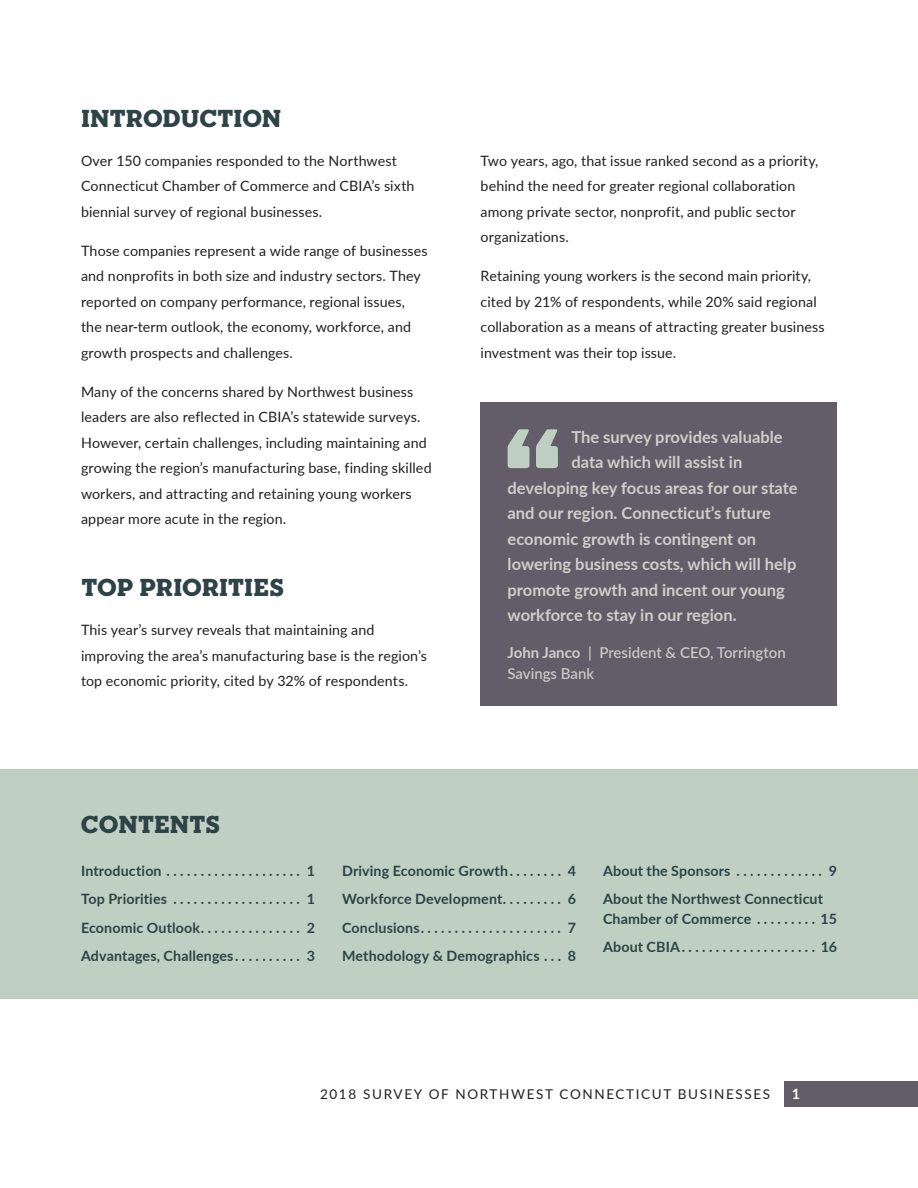
<style>
.page{position:relative;width:918px;height:1188px;background:#fff}
.page>*{position:absolute;margin:0;border:0;box-sizing:border-box;transform-origin:0 0}
.t1{font:900 23.25px "Sonder Slab";letter-spacing:-.01em;color:#2d4347}
.t2{font:700 16.5px "Lato";color:#d1cdc8}
.t3{font:500 15px/21px "Lato";color:#d1cdc8}
.t4{font:14.25px/25.5px "Lato";letter-spacing:.01em;color:#231f20}
.t5{font:700 14.25px/28.5px "Lato";letter-spacing:.01em;color:#2d4347;text-align:justify}
.t6{font:700 14.25px "Lato";color:#fff}
.t7{font:13.5px "Lato";letter-spacing:.12em;color:#231f20}
.s1{font-weight:700}
</style>
<div class="page">
<div style="left:785px;top:1082px;width:133px;height:25px;background:#635d6a"></div>
<div style="left:0;top:770px;width:918px;height:229px;background:#bfd0c2"></div>
<div style="left:481px;top:402px;width:356px;height:304px;background:#635d6a"></div>
<svg style="left:508px;top:429px;width:50px;height:39px"></svg>
<h1 class="t1" style="left:81px;top:108px;width:202px">INTRODUCTION</h1>
<p class="t4" style="left:81px;top:147px;width:335px">Over 150 companies responded to the Northwest<br>Connecticut Chamber of Commerce and CBIA’s sixth biennial survey of regional businesses.</p>
<p class="t4" style="left:81px;top:237px;width:348px">Those companies represent a wide range of businesses and nonprofits in both size and industry sectors. They reported on company performance, regional issues, the near-term outlook, the economy, workforce, and growth prospects and challenges.</p>
<p class="t4" style="left:81px;top:378px;width:352px">Many of the concerns shared by Northwest business leaders are also reflected in CBIA’s statewide surveys.<br>However, certain challenges, including maintaining and growing the region’s manufacturing base, finding skilled workers, and attracting and retaining young workers appear more acute in the region.</p>
<h1 class="t1" style="left:81px;top:577px;width:205px">TOP PRIORITIES</h1>
<p class="t4" style="left:81px;top:617px;width:347px">This year’s survey reveals that maintaining and improving the area’s manufacturing base is the region’s top economic priority, cited by 32% of respondents.</p>
<p class="t4" style="left:481px;top:147px;width:339px">Two years, ago, that issue ranked second as a priority, behind the need for greater regional collaboration among private sector, nonprofit, and public sector organizations.</p>
<p class="t4" style="left:481px;top:263px;width:345px">Retaining young workers is the second main priority, cited by 21% of respondents, while 20% said regional collaboration as a means of attracting greater business investment was their top issue.</p>
<p class="t2" style="left:571px;top:424px;width:213px">The survey provides valuable</p>
<p class="t2" style="left:571px;top:450px;width:173px">data which will assist in</p>
<p class="t2" style="left:508px;top:475px;width:292px">developing key focus areas for our state</p>
<p class="t2" style="left:508px;top:501px;width:265px">and our region. Connecticut’s future</p>
<p class="t2" style="left:508px;top:526px;width:250px">economic growth is contingent on</p>
<p class="t2" style="left:508px;top:552px;width:290px">lowering business costs, which will help</p>
<p class="t2" style="left:508px;top:577px;width:279px">promote growth and incent our young</p>
<p class="t2" style="left:508px;top:603px;width:229px">workforce to stay in our region.</p>
<p class="t3" style="left:508px;top:642px;width:280px"><span class="s1">John Janco</span> | President &amp; CEO, Torrington<br>Savings Bank</p>
<h1 class="t1" style="left:81px;top:814px;width:141px">CONTENTS</h1>
<p class="t5" style="left:81px;top:856px;width:235px">Introduction . . . . . . . . . . . . . . . . . . . . 1<br>Top Priorities . . . . . . . . . . . . . . . . . . . 1<br>Economic Outlook . . . . . . . . . . . . . . . 2<br>Advantages, Challenges . . . . . . . . . . 3</p>
<p class="t5" style="left:342px;top:856px;width:235px">Driving Economic Growth . . . . . . . . 4<br>Workforce Development . . . . . . . . . 6<br>Conclusions . . . . . . . . . . . . . . . . . . . . . 7<br>Methodology &amp; Demographics . . . 8</p>
<p class="t5" style="left:603px;top:856px;width:235px">About the Sponsors . . . . . . . . . . . . . 9<br>About the Northwest Connecticut</p>
<p class="t5" style="left:603px;top:904px;width:236px">Chamber of Commerce . . . . . . . . . 15<br>About CBIA . . . . . . . . . . . . . . . . . . . . 16</p>
<p class="t7" style="left:320px;top:1085px;width:452px">2018 SURVEY OF NORTHWEST CONNECTICUT BUSINESSES</p>
<p class="t6" style="left:792px;top:1084px;width:10px">1</p>
</div>
